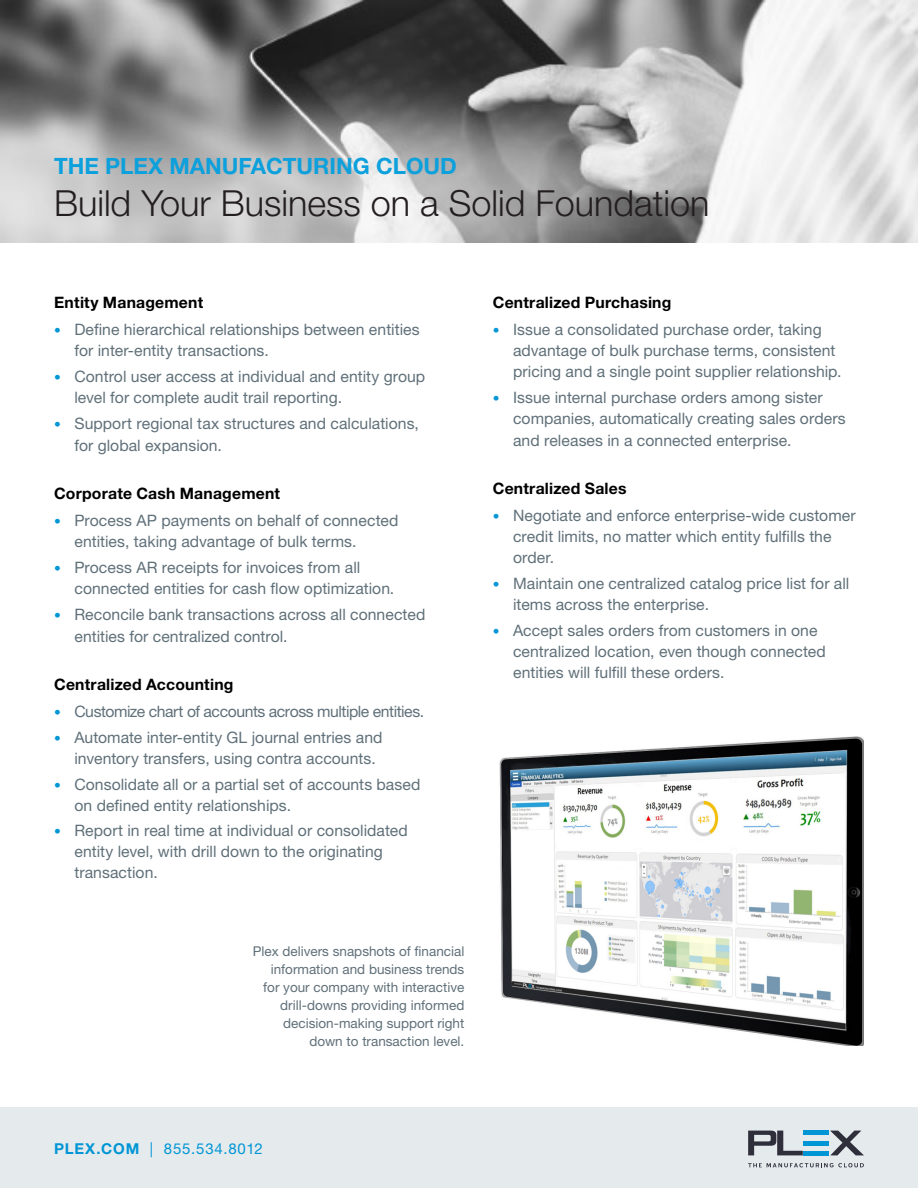
<style>
.page{position:relative;width:918px;height:1188px;background:#fff}
.page>*{position:absolute;margin:0;border:0;box-sizing:border-box;transform-origin:0 0}
.t1{font:300 36px "Helvetica Neue LT Pro";color:#231f20}
.t2{font:700 22.5px "Helvetica Neue LT Pro";color:#0ca0dc}
.t3{font:15.75px/21px "Helvetica Neue LT Pro";letter-spacing:.005em;color:#607079}
.copy{font:700 15.75px "Helvetica Neue LT Pro";letter-spacing:.01em;color:#000}
.t4{font:15.75px "Helvetica Neue LT Pro";letter-spacing:-.03em;color:#607079}
.t5{font:15px "Helvetica Neue LT Pro";letter-spacing:.055em;color:#0096d5}
.t6{font:13.5px/18px "Helvetica Neue LT Pro";color:#607079;text-align:right}
.s1{font-size:13.5px;color:#0096d5}
.s2{font-weight:700}
</style>
<div class="page">
<div style="left:0;top:1107px;width:918px;height:81px;background:#e5eaed"></div>
<svg style="left:748px;top:1131px;width:55px;height:24px"></svg>
<svg style="left:830px;top:1131px;width:34px;height:24px"></svg>
<hr style="left:804px;top:1151px;width:25px;height:4px;background:#0096d5">
<hr style="left:804px;top:1131px;width:25px;height:4px;background:#0096d5">
<div style="left:804px;top:1141px;width:25px;height:5px;background:#0096d5"></div>
<svg style="left:748px;top:1163px;width:116px;height:4px"></svg>
<img style="left:0;top:0;width:918px;height:243px">
<img style="left:499px;top:737px;width:365px;height:309px">
<p class="t2" style="left:54px;top:152px;width:404px">THE PLEX MANUFACTURING CLOUD</p>
<p class="t1" style="left:54px;top:181px;width:657px">Build Your Business on a Solid Foundation</p>
<p class="copy" style="left:54px;top:293px;width:151px">Entity Management</p>
<p class="t3" style="left:74px;top:319px;width:347px;text-indent:-20px"><span class="s1">•</span> Define hierarchical relationships between entities for inter-entity transactions.</p>
<p class="t3" style="left:74px;top:366px;width:352px;text-indent:-20px"><span class="s1">•</span> Control user access at individual and entity group level for complete audit trail reporting.</p>
<p class="t3" style="left:74px;top:412px;width:346px;line-height:21.8px;text-indent:-20px"><span class="s1">•</span> Support regional tax structures and calculations, for global expansion.</p>
<p class="copy" style="left:54px;top:484px;width:227px">Corporate Cash Management</p>
<p class="t3" style="left:74px;top:510px;width:325px;text-indent:-20px"><span class="s1">•</span> Process AP payments on behalf of connected entities, taking advantage of bulk terms.</p>
<p class="t3" style="left:74px;top:556px;width:321px;text-indent:-20px"><span class="s1">•</span> Process AR receipts for invoices from all connected entities for cash flow optimization.</p>
<p class="t3" style="left:74px;top:603px;width:352px;line-height:21.8px;text-indent:-20px"><span class="s1">•</span> Reconcile bank transactions across all connected entities for centralized control.</p>
<p class="copy" style="left:54px;top:674px;width:181px">Centralized Accounting</p>
<p class="t4" style="left:54px;top:702px;width:371px"><span class="s1">•</span> Customize chart of accounts across multiple entities.</p>
<p class="t3" style="left:74px;top:726px;width:310px;text-indent:-20px"><span class="s1">•</span> Automate inter-entity GL journal entries and inventory transfers, using contra accounts.</p>
<p class="t3" style="left:74px;top:773px;width:348px;text-indent:-20px"><span class="s1">•</span> Consolidate all or a partial set of accounts based on defined entity relationships.</p>
<p class="t3" style="left:74px;top:820px;width:335px;text-indent:-20px"><span class="s1">•</span> Report in real time at individual or consolidated entity level, with drill down to the originating transaction.</p>
<p class="t6" style="left:253px;top:942px;width:213px">Plex delivers snapshots of financial information and business trends for your company with interactive drill-downs providing informed decision-making support right down to transaction level.</p>
<p class="copy" style="left:493px;top:293px;width:180px">Centralized Purchasing</p>
<p class="t3" style="left:513px;top:319px;width:330px;text-indent:-20px"><span class="s1">•</span> Issue a consolidated purchase order, taking advantage of bulk purchase terms, consistent pricing and a single point supplier relationship.</p>
<p class="t3" style="left:513px;top:386px;width:334px;line-height:21.5px;text-indent:-20px"><span class="s1">•</span> Issue internal purchase orders among sister companies, automatically creating sales orders and releases in a connected enterprise.</p>
<p class="copy" style="left:493px;top:479px;width:135px">Centralized Sales</p>
<p class="t3" style="left:513px;top:505px;width:344px;text-indent:-20px"><span class="s1">•</span> Negotiate and enforce enterprise-wide customer credit limits, no matter which entity fulfills the order.</p>
<p class="t3" style="left:513px;top:573px;width:338px;text-indent:-20px"><span class="s1">•</span> Maintain one centralized catalog price list for all items across the enterprise.</p>
<p class="t3" style="left:513px;top:619px;width:314px;text-indent:-20px"><span class="s1">•</span> Accept sales orders from customers in one centralized location, even though connected entities will fulfill these orders.</p>
<p class="t5" style="left:54px;top:1139px;width:210px"><span class="s2">PLEX.COM</span> | 855.534.8012</p>
</div>
